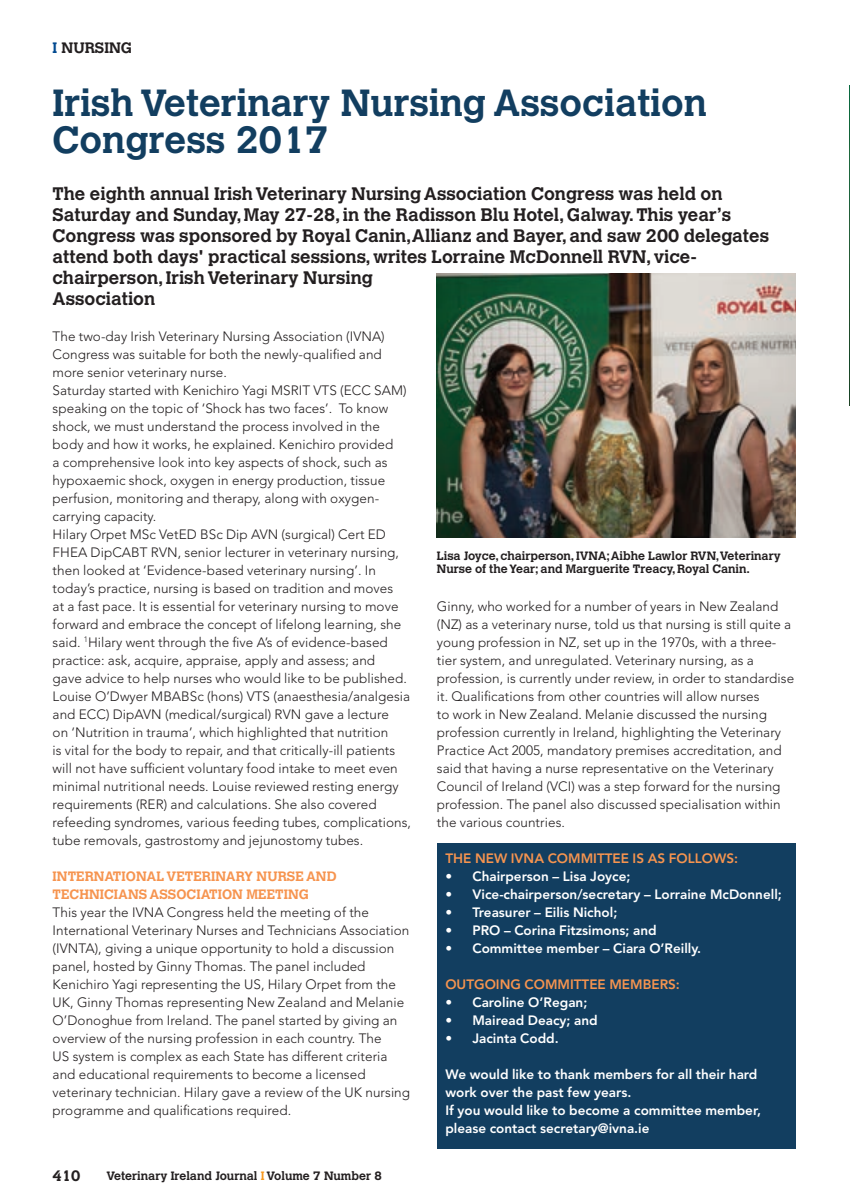
<style>
.page{position:relative;width:850px;height:1202px;background:#fff}
.page>*{position:absolute;margin:0;border:0;box-sizing:border-box;transform-origin:0 0}
.t1{font:700 37.5px/37.5px "Calvert";color:#123e60}
.t2{font:700 18px/21px "Calvert";color:#231f20}
.t3{font:700 15px "Calvert";color:#231f20}
.t4{font:300 13.5px/18px "Avenir";letter-spacing:.005em;color:#231f20}
.t5{font:800 13.5px/18px "Avenir";color:#fff}
.t6{font:700 13.5px/18px "Calvert";letter-spacing:.005em;color:#f6944f}
.t7{font:800 13.5px "Avenir";color:#f6944f}
.t8{font:700 12px/13.5px "Calvert";color:#231f20}
.s1{color:#014990}
.s2{color:#f7981d}
</style>
<div class="page">
<div style="left:437px;top:843px;width:358px;height:306px;background:#123e60"></div>
<img style="left:437px;top:274px;width:358px;height:263px">
<img style="left:849px;top:86px;width:1px;height:319px">
<p class="t3" style="left:53px;top:38px;width:81px"><span class="s1">I</span> NURSING</p>
<h1 class="t1" style="left:53px;top:83px;width:655px">Irish Veterinary Nursing Association<br>Congress 2017</h1>
<p class="t2" style="left:53px;top:182px;width:717px">The eighth annual Irish Veterinary Nursing Association Congress was held on Saturday and Sunday, May 27-28, in the Radisson Blu Hotel, Galway. This year’s Congress was sponsored by Royal Canin,Allianz and Bayer, and saw 200 delegates attend both days' practical sessions, writes Lorraine McDonnell RVN, vice&shy;chairperson, Irish Veterinary Nursing<br>Association</p>
<p class="t4" style="left:53px;top:327px;width:360px">The two-day Irish Veterinary Nursing Association (IVNA)<br>Congress was suitable for both the newly-qualified and more senior veterinary nurse.<br>Saturday started with Kenichiro Yagi MSRIT VTS (ECC SAM) speaking on the topic of ‘Shock has two faces’. To know shock, we must understand the process involved in the body and how it works, he explained. Kenichiro provided<br>a comprehensive look into key aspects of shock, such as hypoxaemic shock, oxygen in energy production, tissue perfusion, monitoring and therapy, along with oxygen&shy;carrying capacity.<br>Hilary Orpet MSc VetED BSc Dip AVN (surgical) Cert ED FHEA DipCABT RVN, senior lecturer in veterinary nursing, then looked at ‘Evidence-based veterinary nursing’. In today’s practice, nursing is based on tradition and moves<br>at a fast pace. It is essential for veterinary nursing to move forward and embrace the concept of lifelong learning, she said. <sup>1</sup>Hilary went through the five A’s of evidence-based practice: ask, acquire, appraise, apply and assess; and<br>gave advice to help nurses who would like to be published.<br>Louise O’Dwyer MBABSc (hons) VTS (anaesthesia/analgesia and ECC) DipAVN (medical/surgical) RVN gave a lecture<br>on ‘Nutrition in trauma’, which highlighted that nutrition<br>is vital for the body to repair, and that critically-ill patients will not have sufficient voluntary food intake to meet even minimal nutritional needs. Louise reviewed resting energy requirements (RER) and calculations. She also covered refeeding syndromes, various feeding tubes, complications, tube removals, gastrostomy and jejunostomy tubes.</p>
<p class="t6" style="left:53px;top:867px;width:285px">INTERNATIONAL VETERINARY NURSE AND<br>TECHNICIANS ASSOCIATION MEETING</p>
<p class="t4" style="left:53px;top:903px;width:359px">This year the IVNA Congress held the meeting of the International Veterinary Nurses and Technicians Association (IVNTA), giving a unique opportunity to hold a discussion panel, hosted by Ginny Thomas. The panel included Kenichiro Yagi representing the US, Hilary Orpet from the UK, Ginny Thomas representing New Zealand and Melanie O’Donoghue from Ireland. The panel started by giving an overview of the nursing profession in each country. The<br>US system is complex as each State has different criteria and educational requirements to become a licensed veterinary technician. Hilary gave a review of the UK nursing programme and qualifications required.</p>
<p class="t8" style="left:437px;top:548px;width:345px">Lisa Joyce, chairperson, IVNA; Aibhe Lawlor RVN,Veterinary<br>Nurse of the Year; and Marguerite Treacy, Royal Canin.</p>
<p class="t4" style="left:437px;top:597px;width:359px">Ginny, who worked for a number of years in New Zealand (NZ) as a veterinary nurse, told us that nursing is still quite a young profession in NZ, set up in the 1970s, with a three&shy;tier system, and unregulated. Veterinary nursing, as a profession, is currently under review, in order to standardise it. Qualifications from other countries will allow nurses<br>to work in New Zealand. Melanie discussed the nursing profession currently in Ireland, highlighting the Veterinary Practice Act 2005, mandatory premises accreditation, and said that having a nurse representative on the Veterinary Council of Ireland (VCI) was a step forward for the nursing profession. The panel also discussed specialisation within the various countries.</p>
<p class="t7" style="left:445px;top:850px;width:294px">THE NEW IVNA COMMITTEE IS AS FOLLOWS:</p>
<p class="t5" style="left:445px;top:867px;width:187px">• Chairperson – Lisa Joyce;</p>
<p class="t5" style="left:445px;top:885px;width:338px">• Vice-chairperson/secretary – Lorraine McDonnell;</p>
<p class="t5" style="left:445px;top:903px;width:173px">• Treasurer – Eilis Nichol;</p>
<p class="t5" style="left:445px;top:921px;width:213px">• PRO – Corina Fitzsimons; and</p>
<p class="t5" style="left:445px;top:939px;width:257px">• Committee member – Ciara O’Reilly.</p>
<p class="t7" style="left:445px;top:976px;width:236px">OUTGOING COMMITTEE MEMBERS:</p>
<p class="t5" style="left:445px;top:993px;width:143px">• Caroline O’Regan;</p>
<p class="t5" style="left:445px;top:1011px;width:154px">• Mairead Deacy; and</p>
<p class="t5" style="left:445px;top:1029px;width:115px">• Jacinta Codd.</p>
<p class="t5" style="left:445px;top:1065px;width:317px">We would like to thank members for all their hard work over the past few years.<br>If you would like to become a committee member, please contact secretary@ivna.ie</p>
<p class="t3" style="left:53px;top:1167px;width:29px">410</p>
<p class="t8" style="left:106px;top:1169px;width:277px">Veterinary Ireland Journal <span class="s2">I</span> Volume 7 Number 8</p>
</div>
